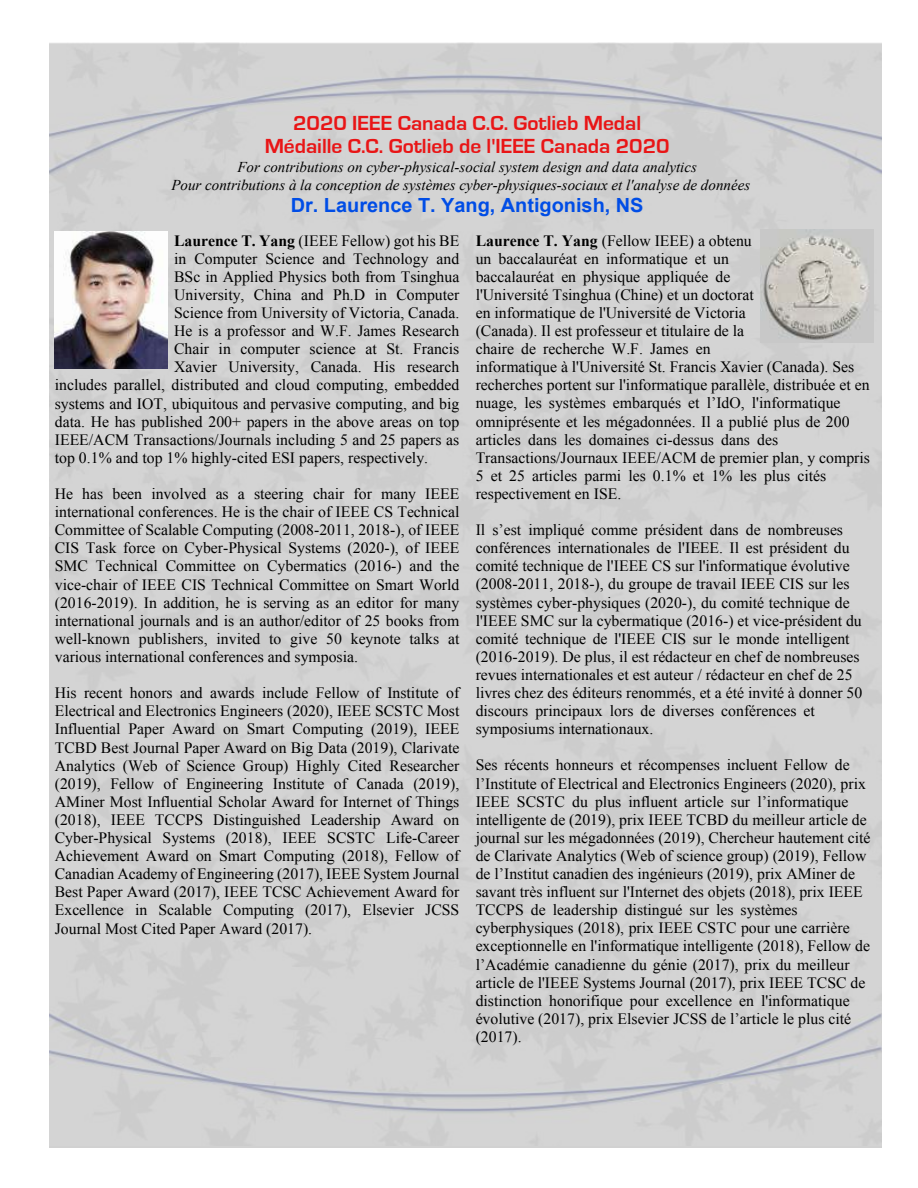
<style>
.page{position:relative;width:918px;height:1188px;background:#fff}
.page>*{position:absolute;margin:0;border:0;box-sizing:border-box;transform-origin:0 0}
.t1{font:700 21px/23.9px "Eurostile";color:#e91516;text-align:center}
.t2{font:700 19.5px "Arial";color:#004de6}
.t3{font:15.75px/18.1px "Times New Roman";color:#000}
.t4{font:italic 15px/18.1px "Times New Roman";color:#000}
.s1{font-weight:700}
</style>
<div class="page">
<div style="left:49px;top:43px;width:833px;height:1103px;background:#d4d4d4"></div>
<img style="left:55px;top:232px;width:112px;height:137px">
<img style="left:761px;top:230px;width:112px;height:112px">
<h1 class="t1" style="left:265px;top:113px;width:406px">2020 IEEE Canada C.C. Gotlieb Medal<br>Médaille C.C. Gotlieb de l'IEEE Canada 2020</h1>
<p class="t4" style="left:171px;top:160px;width:580px;text-indent:66px">For contributions on cyber-physical-social system design and data analytics<br>Pour contributions à la conception de systèmes cyber-physiques-sociaux et l'analyse de données</p>
<p class="t2" style="left:291px;top:198px;width:354px">Dr. Laurence T. Yang, Antigonish, NS</p>
<p class="t3" style="left:174px;top:233px;width:287px"><span class="s1">Laurence T. Yang</span> (IEEE Fellow) got his BE</p>
<p class="t3" style="left:174px;top:251px;width:287px">in Computer Science and Technology and</p>
<p class="t3" style="left:174px;top:269px;width:287px">BSc in Applied Physics both from Tsinghua</p>
<p class="t3" style="left:174px;top:287px;width:287px">University, China and Ph.D in Computer</p>
<p class="t3" style="left:174px;top:305px;width:287px">Science from University of Victoria, Canada.</p>
<p class="t3" style="left:174px;top:323px;width:287px">He is a professor and W.F. James Research</p>
<p class="t3" style="left:174px;top:341px;width:287px">Chair in computer science at St. Francis</p>
<p class="t3" style="left:174px;top:360px;width:287px">Xavier University, Canada. His research</p>
<p class="t3" style="left:55px;top:378px;width:406px">includes parallel, distributed and cloud computing, embedded</p>
<p class="t3" style="left:55px;top:396px;width:406px">systems and IOT, ubiquitous and pervasive computing, and big</p>
<p class="t3" style="left:55px;top:414px;width:406px">data. He has published 200+ papers in the above areas on top</p>
<p class="t3" style="left:55px;top:432px;width:406px">IEEE/ACM Transactions/Journals including 5 and 25 papers as</p>
<p class="t3" style="left:55px;top:450px;width:375px">top 0.1% and top 1% highly-cited ESI papers, respectively.</p>
<p class="t3" style="left:55px;top:486px;width:406px;text-align:justify">He has been involved as a steering chair for many IEEE international conferences. He is the chair of IEEE CS Technical Committee of Scalable Computing (2008-2011, 2018-), of IEEE CIS Task force on Cyber-Physical Systems (2020-), of IEEE SMC Technical Committee on Cybermatics (2016-) and the vice-chair of IEEE CIS Technical Committee on Smart World (2016-2019). In addition, he is serving as an editor for many international journals and is an author/editor of 25 books from well-known publishers, invited to give 50 keynote talks at various international conferences and symposia.</p>
<p class="t3" style="left:55px;top:685px;width:406px;text-align:justify">His recent honors and awards include Fellow of Institute of Electrical and Electronics Engineers (2020), IEEE SCSTC Most Influential Paper Award on Smart Computing (2019), IEEE TCBD Best Journal Paper Award on Big Data (2019), Clarivate Analytics (Web of Science Group) Highly Cited Researcher (2019), Fellow of Engineering Institute of Canada (2019), AMiner Most Influential Scholar Award for Internet of Things (2018), IEEE TCCPS Distinguished Leadership Award on Cyber-Physical Systems (2018), IEEE SCSTC Life-Career Achievement Award on Smart Computing (2018), Fellow of Canadian Academy of Engineering (2017), IEEE System Journal Best Paper Award (2017), IEEE TCSC Achievement Award for Excellence in Scalable Computing (2017), Elsevier JCSS Journal Most Cited Paper Award (2017).</p>
<p class="t3" style="left:476px;top:233px;width:396px"><span class="s1">Laurence T. Yang</span> (Fellow IEEE) a obtenu<br>un baccalauréat en informatique et un<br>baccalauréat en physique appliquée de<br>l'Université Tsinghua (Chine) et un doctorat<br>en informatique de l'Université de Victoria<br>(Canada). Il est professeur et titulaire de la<br>chaire de recherche W.F. James en<br>informatique à l'Université St. Francis Xavier (Canada). Ses recherches portent sur l'informatique parallèle, distribuée et en nuage, les systèmes embarqués et l’IdO, l'informatique omniprésente et les mégadonnées. Il a publié plus de 200 articles dans les domaines ci-dessus dans des Transactions/Journaux IEEE/ACM de premier plan, y compris 5 et 25 articles parmi les 0.1% et 1% les plus cités respectivement en ISE.</p>
<p class="t3" style="left:476px;top:522px;width:388px">Il s’est impliqué comme président dans de nombreuses conférences internationales de l'IEEE. Il est président du comité technique de l'IEEE CS sur l'informatique évolutive (2008-2011, 2018-), du groupe de travail IEEE CIS sur les systèmes cyber-physiques (2020-), du comité technique de l'IEEE SMC sur la cybermatique (2016-) et vice-président du comité technique de l'IEEE CIS sur le monde intelligent (2016-2019). De plus, il est rédacteur en chef de nombreuses revues internationales et est auteur / rédacteur en chef de 25 livres chez des éditeurs renommés, et a été invité à donner 50 discours principaux lors de diverses conférences et symposiums internationaux.</p>
<p class="t3" style="left:476px;top:758px;width:396px">Ses récents honneurs et récompenses incluent Fellow de l’Institute of Electrical and Electronics Engineers (2020), prix IEEE SCSTC du plus influent article sur l’informatique intelligente de (2019), prix IEEE TCBD du meilleur article de journal sur les mégadonnées (2019), Chercheur hautement cité de Clarivate Analytics (Web of science group) (2019), Fellow de l’Institut canadien des ingénieurs (2019), prix AMiner de savant très influent sur l'Internet des objets (2018), prix IEEE TCCPS de leadership distingué sur les systèmes cyberphysiques (2018), prix IEEE CSTC pour une carrière exceptionnelle en l'informatique intelligente (2018), Fellow de l’Académie canadienne du génie (2017), prix du meilleur article de l'IEEE Systems Journal (2017), prix IEEE TCSC de distinction honorifique pour excellence en l'informatique évolutive (2017), prix Elsevier JCSS de l’article le plus cité (2017).</p>
</div>
